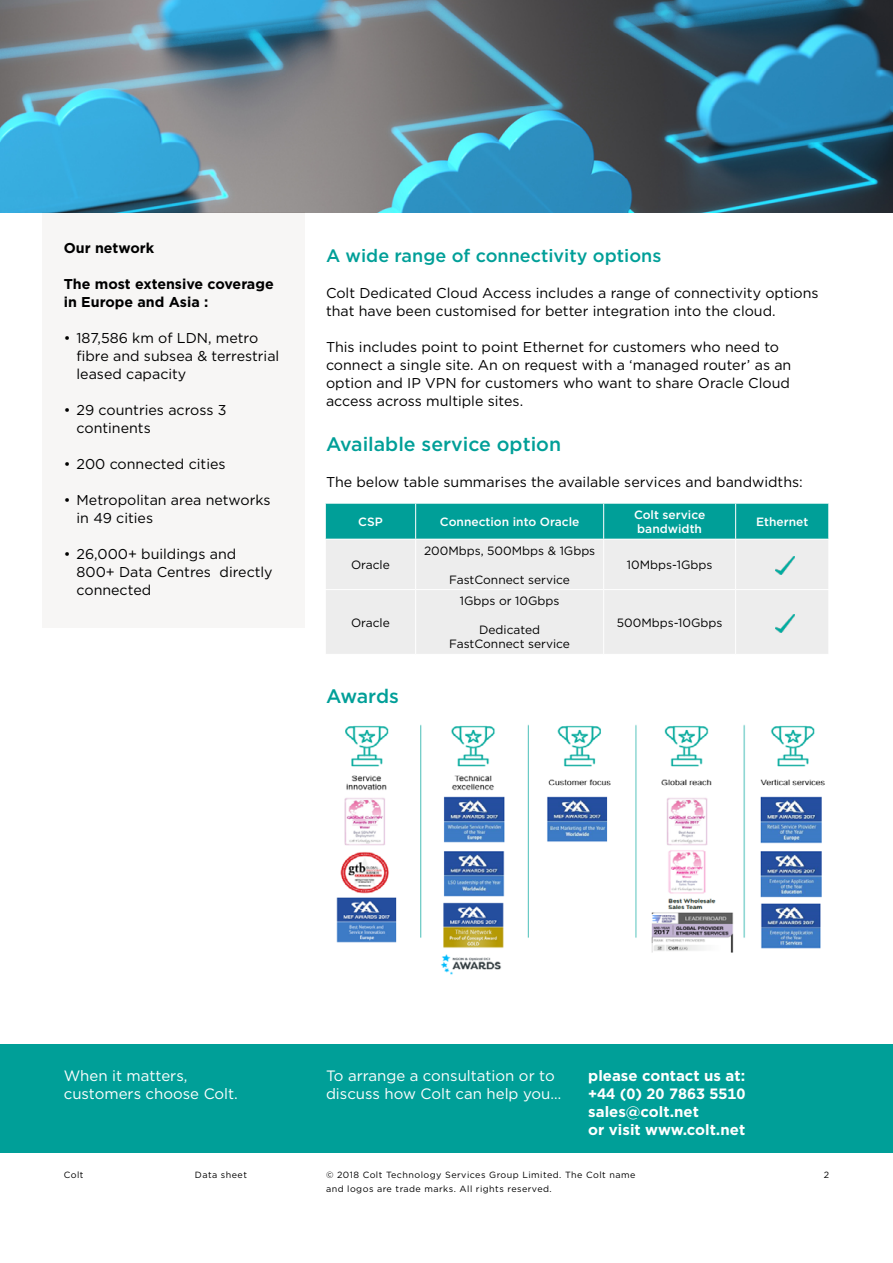
<style>
.page{position:relative;width:893px;height:1263px;background:#fff}
.page>*{position:absolute;margin:0;border:0;box-sizing:border-box;transform-origin:0 0}
.t1{font:500 19.5px "Gotham";color:#009f98}
.t2{font:500 18px "Gotham";color:#009f98}
.t3{font:15px/18px "Gotham";color:#fff}
.t4{font:700 15px/18px "Gotham";color:#fff}
.t5{font:14.25px/18px "Gotham";color:#000}
.t6{font:700 14.25px/18px "Gotham";color:#000}
.t7{font:12px/14.4px "Gotham";color:#000;text-align:center}
.t8{font:500 12px/14.4px "Gotham";color:#fff}
.t9{font:9px "Gotham";letter-spacing:.05em;color:#000}
</style>
<div class="page">
<div style="left:0;top:1045px;width:893px;height:108px;background:#009f98"></div>
<div style="left:43px;top:213px;width:262px;height:415px;background:#f7f6f5"></div>
<img style="left:0;top:0;width:893px;height:213px">
<div style="left:326px;top:504px;width:502px;height:35px;background:#009f98"></div>
<div style="left:326px;top:540px;width:502px;height:114px;background:#ededed"></div>
<hr style="left:415px;top:503px;width:1px;height:36px;background:#fff">
<hr style="left:603px;top:503px;width:1px;height:36px;background:#fff">
<hr style="left:735px;top:503px;width:1px;height:36px;background:#fff">
<hr style="left:415px;top:539px;width:1px;height:50px;background:#fff">
<hr style="left:603px;top:539px;width:1px;height:50px;background:#fff">
<hr style="left:735px;top:539px;width:1px;height:50px;background:#fff">
<hr style="left:325px;top:589px;width:91px;height:1px;background:#fff">
<hr style="left:416px;top:589px;width:188px;height:1px;background:#fff">
<hr style="left:415px;top:590px;width:1px;height:64px;background:#fff">
<hr style="left:604px;top:589px;width:132px;height:1px;background:#fff">
<hr style="left:603px;top:590px;width:1px;height:64px;background:#fff">
<hr style="left:736px;top:589px;width:93px;height:1px;background:#fff">
<hr style="left:735px;top:590px;width:1px;height:64px;background:#fff">
<img style="left:775px;top:557px;width:19px;height:17px">
<img style="left:775px;top:614px;width:19px;height:18px">
<img style="left:336px;top:724px;width:489px;height:251px">
<p class="t6" style="left:64px;top:239px;width:92px">Our network</p>
<p class="t6" style="left:64px;top:275px;width:211px">The most extensive coverage in Europe and Asia :</p>
<p class="t5" style="left:77px;top:328px;width:204px;text-indent:-13px">• 187,586 km of LDN, metro fibre and subsea &amp; terrestrial leased capacity</p>
<p class="t5" style="left:77px;top:400px;width:151px;text-indent:-13px">• 29 countries across 3 continents</p>
<p class="t5" style="left:64px;top:454px;width:163px">• 200 connected cities</p>
<p class="t5" style="left:77px;top:490px;width:196px;text-indent:-13px">• Metropolitan area networks in 49 cities</p>
<p class="t5" style="left:77px;top:544px;width:198px;text-indent:-13px">• 26,000+ buildings and<br>800+ Data Centres directly connected</p>
<p class="t2" style="left:326px;top:244px;width:337px">A wide range of connectivity options</p>
<p class="t5" style="left:326px;top:283px;width:494px">Colt Dedicated Cloud Access includes a range of connectivity options that have been customised for better integration into the cloud.</p>
<p class="t5" style="left:326px;top:337px;width:467px">This includes point to point Ethernet for customers who need to connect a single site. An on request with a ‘managed router’ as an option and IP VPN for customers who want to share Oracle Cloud access across multiple sites.</p>
<h1 class="t1" style="left:326px;top:431px;width:237px">Available service option</h1>
<p class="t5" style="left:326px;top:472px;width:478px">The below table summarises the available services and bandwidths:</p>
<p class="t8" style="left:358px;top:514px;width:26px">CSP</p>
<p class="t8" style="left:440px;top:514px;width:141px">Connection into Oracle</p>
<p class="t8" style="left:634px;top:507px;width:73px">Colt service bandwidth</p>
<p class="t8" style="left:756px;top:514px;width:54px">Ethernet</p>
<p class="t7" style="left:351px;top:557px;width:40px">Oracle</p>
<p class="t7" style="left:424px;top:543px;width:173px">200Mbps, 500Mbps &amp; 1Gbps</p>
<p class="t7" style="left:449px;top:572px;width:122px">FastConnect service</p>
<p class="t7" style="left:627px;top:557px;width:87px">10Mbps-1Gbps</p>
<p class="t7" style="left:351px;top:615px;width:40px">Oracle</p>
<h1 class="t1" style="left:326px;top:683px;width:74px">Awards</h1>
<p class="t7" style="left:460px;top:593px;width:101px">1Gbps or 10Gbps</p>
<p class="t7" style="left:449px;top:622px;width:122px">Dedicated<br>FastConnect service</p>
<p class="t7" style="left:617px;top:615px;width:107px">500Mbps-10Gbps</p>
<p class="t3" style="left:64px;top:1066px;width:176px">When it matters, customers choose Colt.</p>
<p class="t4" style="left:588px;top:1066px;width:159px">please contact us at: +44 (0) 20 7863 5510 sales@colt.net<br>or visit www.colt.net</p>
<p class="t3" style="left:326px;top:1066px;width:237px">To arrange a consultation or to discuss how Colt can help you…</p>
<p class="t9" style="left:64px;top:1169px;width:21px">Colt</p>
<p class="t9" style="left:195px;top:1169px;width:54px">Data sheet</p>
<p class="t9" style="left:326px;top:1169px;width:311px">© 2018 Colt Technology Services Group Limited. The Colt name</p>
<p class="t9" style="left:824px;top:1169px;width:7px">2</p>
<p class="t9" style="left:326px;top:1183px;width:227px">and logos are trade marks. All rights reserved.</p>
</div>
